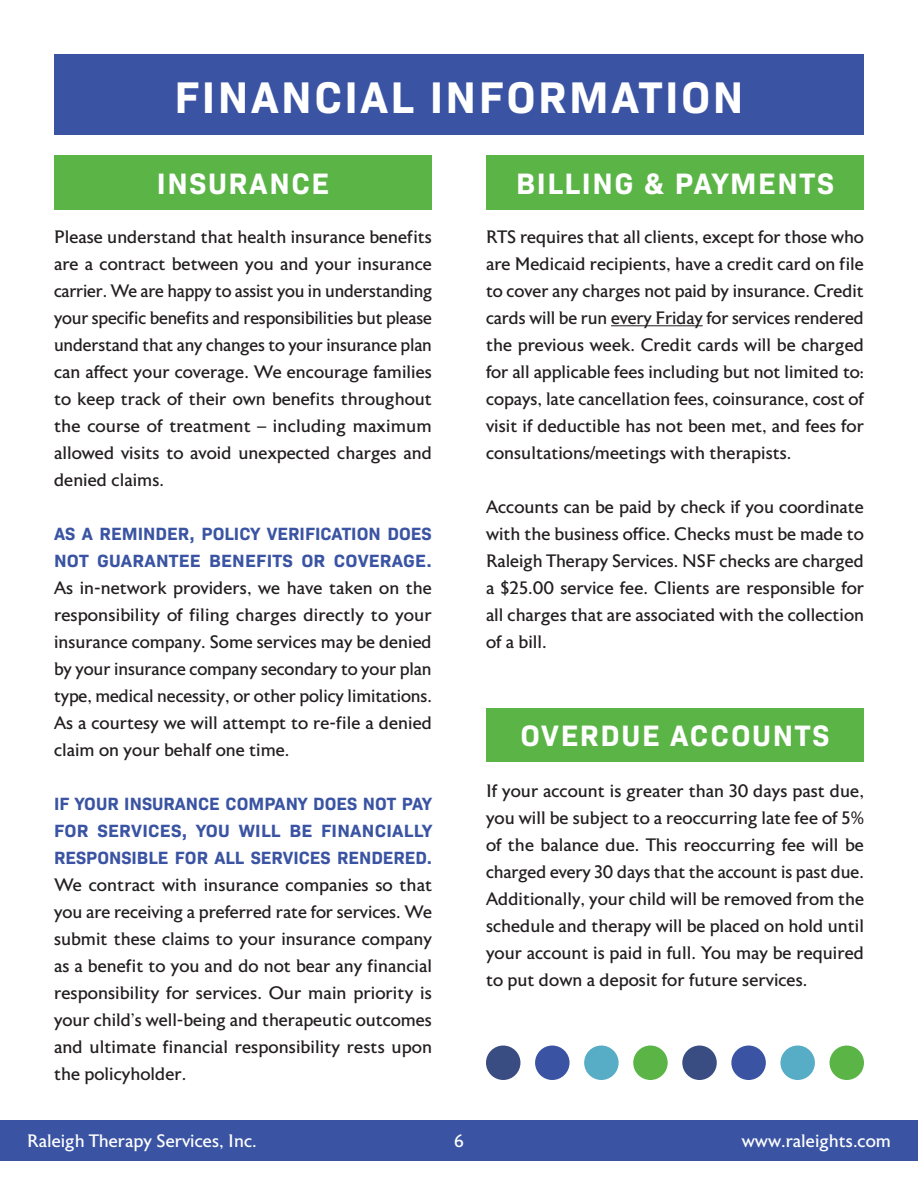
<style>
.page{position:relative;width:918px;height:1188px;background:#fff}
.page>*{position:absolute;margin:0;border:0;box-sizing:border-box;transform-origin:0 0}
.t1{font:700 45px "Bio Sans";letter-spacing:.055em;color:#fff}
.t2{font:700 30px "Bio Sans";letter-spacing:.055em;color:#fff}
.fixed_spacing{font:18px/27px "Astoria";color:#231f20;text-align:justify}
.t3{font:18px "Astoria";color:#fff}
.s1{font-family:"Bio Sans";font-weight:700;color:#3a54a3}
</style>
<div class="page">
<div style="left:0;top:1120px;width:918px;height:41px;background:#3a54a3"></div>
<div style="left:54px;top:155px;width:378px;height:54px;background:#5ab546"></div>
<div style="left:486px;top:155px;width:378px;height:54px;background:#5ab546"></div>
<div style="left:54px;top:54px;width:810px;height:81px;background:#3a54a3"></div>
<hr style="left:611px;top:325px;width:92px;height:1px;background:#231f20">
<div style="left:486px;top:708px;width:378px;height:54px;background:#5ab546"></div>
<div style="left:780px;top:1046px;width:35px;height:34px;background:#57adc5;border-radius:50%"></div>
<div style="left:830px;top:1046px;width:34px;height:34px;background:#5ab546;border-radius:50%"></div>
<div style="left:486px;top:1046px;width:34px;height:34px;background:#3a4d82;border-radius:50%"></div>
<div style="left:535px;top:1046px;width:35px;height:34px;background:#3a54a3;border-radius:50%"></div>
<div style="left:682px;top:1046px;width:35px;height:34px;background:#3a4d82;border-radius:50%"></div>
<div style="left:584px;top:1046px;width:35px;height:34px;background:#57adc5;border-radius:50%"></div>
<div style="left:633px;top:1046px;width:35px;height:34px;background:#5ab546;border-radius:50%"></div>
<div style="left:731px;top:1046px;width:35px;height:34px;background:#3a54a3;border-radius:50%"></div>
<p class="t1" style="left:174px;top:63px;width:571px">FINANCIAL INFORMATION</p>
<p class="t2" style="left:157px;top:160px;width:174px">INSURANCE</p>
<p class="t2" style="left:516px;top:160px;width:319px">BILLING &amp; PAYMENTS</p>
<p class="fixed_spacing" style="left:54px;top:224px;width:380px">Please understand that health insurance benefits are a contract between you and your insurance carrier. We are happy to assist you in understanding your specific benefits and responsibilities but please understand that any changes to your insurance plan can affect your coverage. We encourage families to keep track of their own benefits throughout the course of treatment – including maximum allowed visits to avoid unexpected charges and denied claims.</p>
<p class="fixed_spacing" style="left:54px;top:521px;width:380px"><span class="s1">AS A REMINDER, POLICY VERIFICATION DOES NOT GUARANTEE BENEFITS OR COVERAGE.<br></span>As in-network providers, we have taken on the responsibility of filing charges directly to your insurance company. Some services may be denied by your insurance company secondary to your plan type, medical necessity, or other policy limitations.<br>As a courtesy we will attempt to re-file a denied claim on your behalf one time.</p>
<p class="fixed_spacing" style="left:54px;top:791px;width:380px"><span class="s1">IF YOUR INSURANCE COMPANY DOES NOT PAY FOR SERVICES, YOU WILL BE FINANCIALLY RESPONSIBLE FOR ALL SERVICES RENDERED.<br></span>We contract with insurance companies so that you are receiving a preferred rate for services. We submit these claims to your insurance company as a benefit to you and do not bear any financial responsibility for services. Our main priority is your child’s well-being and therapeutic outcomes and ultimate financial responsibility rests upon the policyholder.</p>
<p class="fixed_spacing" style="left:486px;top:224px;width:380px">RTS requires that all clients, except for those who are Medicaid recipients, have a credit card on file to cover any charges not paid by insurance. Credit cards will be run every Friday for services rendered the previous week. Credit cards will be charged for all applicable fees including but not limited to: copays, late cancellation fees, coinsurance, cost of visit if deductible has not been met, and fees for consultations/meetings with therapists.</p>
<p class="fixed_spacing" style="left:486px;top:494px;width:380px">Accounts can be paid by check if you coordinate with the business office. Checks must be made to Raleigh Therapy Services. NSF checks are charged a $25.00 service fee. Clients are responsible for all charges that are associated with the collection of a bill.</p>
<p class="t2" style="left:521px;top:713px;width:310px">OVERDUE ACCOUNTS</p>
<p class="fixed_spacing" style="left:486px;top:778px;width:380px">If your account is greater than 30 days past due, you will be subject to a reoccurring late fee of 5% of the balance due. This reoccurring fee will be charged every 30 days that the account is past due.<br>Additionally, your child will be removed from the schedule and therapy will be placed on hold until your account is paid in full. You may be required to put down a deposit for future services.</p>
<p class="t3" style="left:27px;top:1132px;width:231px">Raleigh Therapy Services, Inc.</p>
<p class="t3" style="left:454px;top:1132px;width:11px">6</p>
<p class="t3" style="left:742px;top:1132px;width:151px">www.raleights.com</p>
</div>
